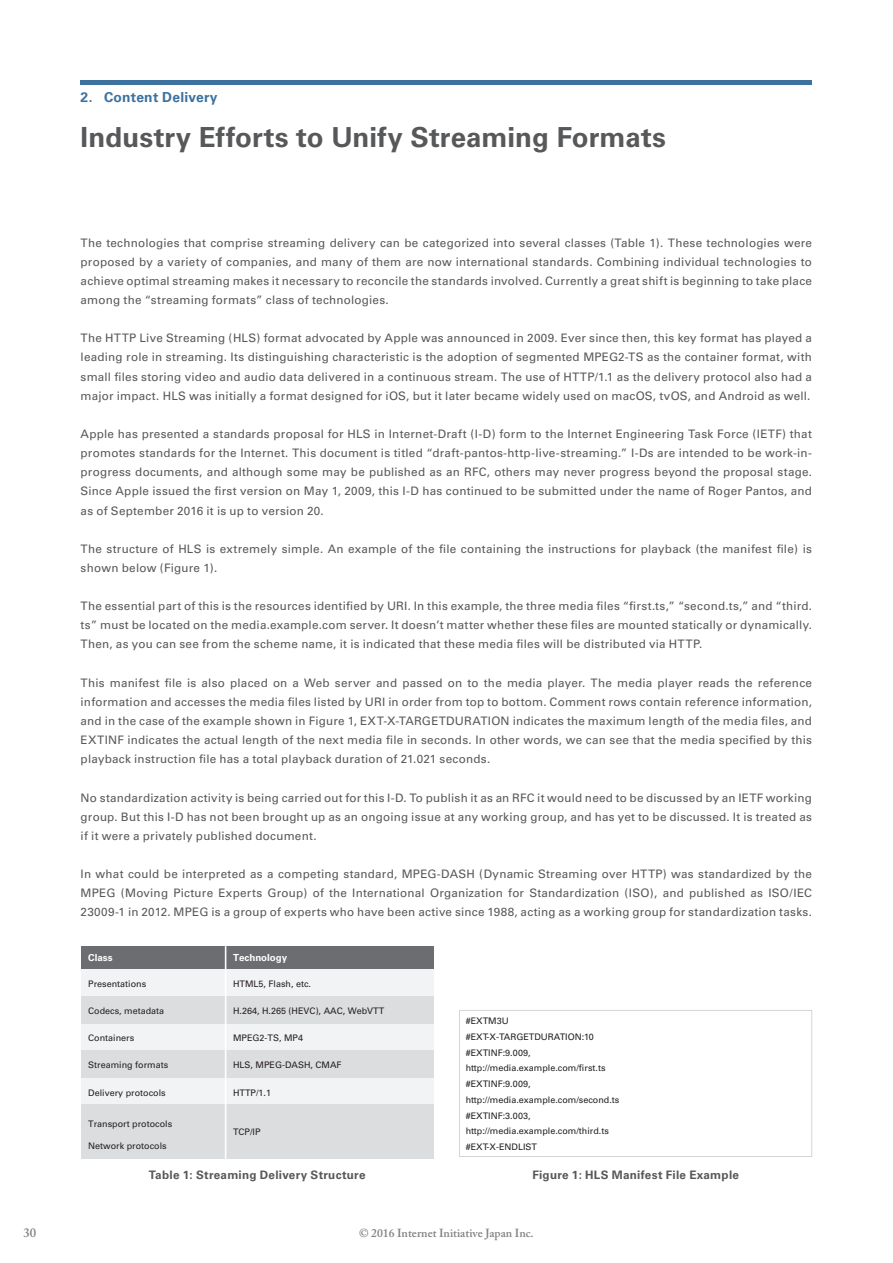
<style>
.page{position:relative;width:893px;height:1263px;background:#fff}
.page>*{position:absolute;margin:0;border:0;box-sizing:border-box;transform-origin:0 0}
.t1{font:700 27.6px "Univers";letter-spacing:.005em;color:#57585a}
.t2{font:700 13.8px "Univers";letter-spacing:.02em;color:#3d729f}
.t3{font:600 12.75px "Adobe Caslon Pro";color:#808285}
.t4{font:11.7px/19.2px "Univers";letter-spacing:.02em;color:#57585a;text-align:justify}
.t5{font:700 11.7px "Univers";letter-spacing:.025em;color:#57585a}
.t6{font:600 11.7px "Adobe Caslon Pro";color:#808285}
.t7{font:700 9.75px "Univers";color:#fff}
.t8{font:9px/15.8px "Univers";color:#231f20}
</style>
<div class="page">
<hr style="left:81px;top:81px;width:731px;height:4px;background:#3d729f">
<div style="left:81px;top:946px;width:353px;height:23px;background:#6c6d70"></div>
<div style="left:81px;top:969px;width:353px;height:28px;background:#f2f3f4"></div>
<div style="left:81px;top:1024px;width:353px;height:27px;background:#f2f3f4"></div>
<div style="left:81px;top:1078px;width:353px;height:27px;background:#f2f3f4"></div>
<div style="left:81px;top:997px;width:353px;height:27px;background:#dcdddf"></div>
<div style="left:81px;top:1051px;width:353px;height:27px;background:#dcdddf"></div>
<div style="left:81px;top:1105px;width:353px;height:54px;background:#dcdddf"></div>
<hr style="left:225px;top:946px;width:1px;height:213px;background:#fff">
<svg style="left:459px;top:1010px;width:353px;height:147px"></svg>
<p class="t3" style="left:23px;top:1225px;width:14px">30</p>
<p class="t2" style="left:81px;top:89px;width:138px">2. Content Delivery</p>
<h1 class="t1" style="left:81px;top:121px;width:587px">Industry Efforts to Unify Streaming Formats</h1>
<p class="t4" style="left:81px;top:233px;width:733px">The technologies that comprise streaming delivery can be categorized into several classes (Table 1). These technologies were proposed by a variety of companies, and many of them are now international standards. Combining individual technologies to achieve optimal streaming makes it necessary to reconcile the standards involved. Currently a great shift is beginning to take place among the “streaming formats” class of technologies.</p>
<p class="t4" style="left:81px;top:329px;width:733px">The HTTP Live Streaming (HLS) format advocated by Apple was announced in 2009. Ever since then, this key format has played a leading role in streaming. Its distinguishing characteristic is the adoption of segmented MPEG2-TS as the container format, with small files storing video and audio data delivered in a continuous stream. The use of HTTP/1.1 as the delivery protocol also had a major impact. HLS was initially a format designed for iOS, but it later became widely used on macOS, tvOS, and Android as well.</p>
<p class="t4" style="left:81px;top:424px;width:733px">Apple has presented a standards proposal for HLS in Internet-Draft (I-D) form to the Internet Engineering Task Force (IETF) that promotes standards for the Internet. This document is titled “draft-pantos-http-live-streaming.” I-Ds are intended to be work-in&shy;progress documents, and although some may be published as an RFC, others may never progress beyond the proposal stage.<br>Since Apple issued the first version on May 1, 2009, this I-D has continued to be submitted under the name of Roger Pantos, and as of September 2016 it is up to version 20.</p>
<p class="t4" style="left:81px;top:539px;width:733px">The structure of HLS is extremely simple. An example of the file containing the instructions for playback (the manifest file) is shown below (Figure 1).</p>
<p class="t4" style="left:81px;top:596px;width:733px">The essential part of this is the resources identified by URI. In this example, the three media files “first.ts,” “second.ts,” and “third. ts” must be located on the media.example.com server. It doesn’t matter whether these files are mounted statically or dynamically.<br>Then, as you can see from the scheme name, it is indicated that these media files will be distributed via HTTP.</p>
<p class="t4" style="left:81px;top:673px;width:733px">This manifest file is also placed on a Web server and passed on to the media player. The media player reads the reference information and accesses the media files listed by URI in order from top to bottom. Comment rows contain reference information, and in the case of the example shown in Figure 1, EXT-X-TARGETDURATION indicates the maximum length of the media files, and EXTINF indicates the actual length of the next media file in seconds. In other words, we can see that the media specified by this playback instruction file has a total playback duration of 21.021 seconds.</p>
<p class="t4" style="left:81px;top:788px;width:733px">No standardization activity is being carried out for this I-D. To publish it as an RFC it would need to be discussed by an IETF working group. But this I-D has not been brought up as an ongoing issue at any working group, and has yet to be discussed. It is treated as if it were a privately published document.</p>
<p class="t4" style="left:81px;top:864px;width:733px">In what could be interpreted as a competing standard, MPEG-DASH (Dynamic Streaming over HTTP) was standardized by the MPEG (Moving Picture Experts Group) of the International Organization for Standardization (ISO), and published as ISO/IEC 23009-1 in 2012. MPEG is a group of experts who have been active since 1988, acting as a working group for standardization tasks.</p>
<p class="t7" style="left:88px;top:952px;width:26px">Class</p>
<p class="t7" style="left:233px;top:952px;width:56px">Technology</p>
<p class="t8" style="left:233px;top:975px;width:80px">HTML5, Flash, etc.</p>
<p class="t8" style="left:233px;top:1003px;width:153px">H.264, H.265 (HEVC), AAC, WebVTT</p>
<p class="t8" style="left:233px;top:1030px;width:72px">MPEG2-TS, MP4</p>
<p class="t8" style="left:233px;top:1057px;width:110px">HLS, MPEG-DASH, CMAF</p>
<p class="t8" style="left:233px;top:1084px;width:40px">HTTP/1.1</p>
<p class="t8" style="left:233px;top:1124px;width:29px">TCP/IP</p>
<p class="t8" style="left:88px;top:976px;width:60px">Presentations</p>
<p class="t8" style="left:88px;top:1003px;width:78px">Codecs, metadata</p>
<p class="t8" style="left:88px;top:1030px;width:48px">Containers</p>
<p class="t8" style="left:88px;top:1057px;width:82px">Streaming formats</p>
<p class="t8" style="left:88px;top:1084px;width:79px">Delivery protocols</p>
<p class="t8" style="left:88px;top:1116px;width:85px">Transport protocols</p>
<p class="t8" style="left:88px;top:1138px;width:80px">Network protocols</p>
<p class="t8" style="left:466px;top:1013px;width:155px">#EXTM3U #EXT-X-TARGETDURATION:10 #EXTINF:9.009, http://media.example.com/first.ts #EXTINF:9.009, http://media.example.com/second.ts #EXTINF:3.003, http://media.example.com/third.ts #EXT-X-ENDLIST</p>
<p class="t5" style="left:149px;top:1168px;width:218px">Table 1: Streaming Delivery Structure</p>
<p class="t5" style="left:532px;top:1168px;width:208px">Figure 1: HLS Manifest File Example</p>
<p class="t6" style="left:359px;top:1226px;width:176px">© 2016 Internet Initiative Japan Inc.</p>
</div>
